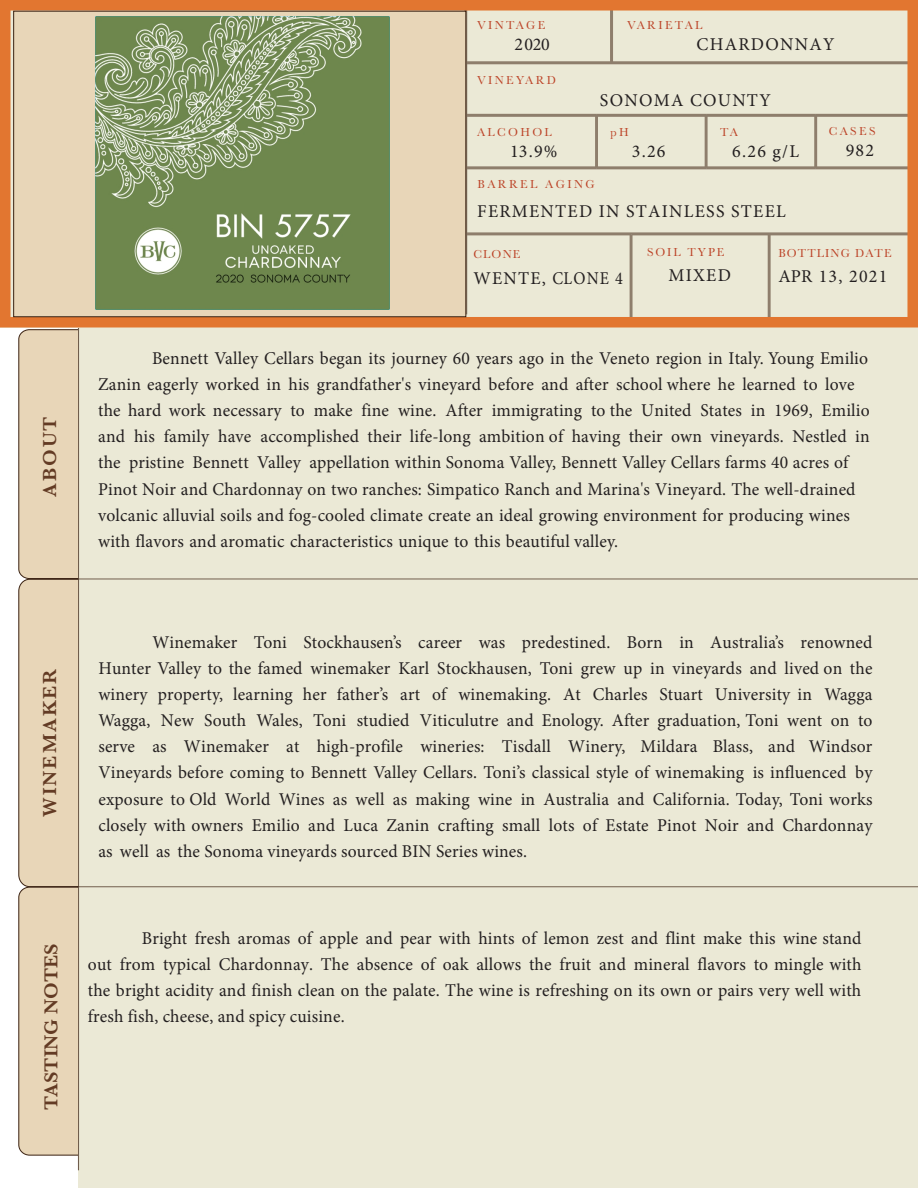
<style>
.page{position:relative;width:918px;height:1188px;background:#fff}
.page>*{position:absolute;margin:0;border:0;box-sizing:border-box;transform-origin:0 0}
.t1{font:600 19.5px "Baskerville";letter-spacing:.1em;color:#633b24}
.t2{font:600 19.5px "Baskerville";letter-spacing:.005em;color:#633b24}
.t3{font:18px/26.2px "Minion Pro";letter-spacing:.01em;color:#231f20;text-align:justify}
.t4{font:18px "Minion Pro";letter-spacing:.07em;color:#231f20}
.t5{font:12px "Baskerville";letter-spacing:.2em;color:#bc4327}
.t6{font:12px "Baskerville";letter-spacing:.09em;color:#bc4327}
.t7{font:12px "Baskerville";letter-spacing:.165em;color:#bc4327}
</style>
<div class="page">
<div style="left:79px;top:329px;width:839px;height:859px;background:#ebe9d6"></div>
<hr style="left:78px;top:326px;width:1px;height:844px;background:#3a2111">
<div style="left:18px;top:329px;width:60px;height:826px;background:#e8d6b8"></div>
<svg style="left:0;top:0;width:918px;height:328px;fill:#ebe9d6"></svg>
<img style="left:39px;top:58px;width:550px;height:313px">
<hr style="left:77px;top:886px;width:841px;height:1px;background:#3a2111">
<hr style="left:78px;top:579px;width:840px;height:1px;background:#3a2111">
<div style="left:13px;top:11px;width:453px;height:306px;background:#e8d6b8;border:1px solid #3a2111"></div>
<img style="left:96px;top:16px;width:293px;height:293px">
<p class="t1" style="left:36px;top:497px;width:82px;rotate:-90deg">ABOUT</p>
<p class="t5" style="left:477px;top:17px;width:70px">VINTAGE</p>
<p class="t3" style="left:515px;top:31px;width:37px">2020</p>
<p class="t5" style="left:477px;top:72px;width:81px">VINEYARD</p>
<p class="t5" style="left:477px;top:125px;width:76px">ALCOHOL</p>
<p class="t3" style="left:510px;top:138px;width:49px">13.9%</p>
<p class="t5" style="left:627px;top:17px;width:77px">VARIETAL</p>
<p class="t4" style="left:697px;top:32px;width:139px">CHARDONNAY</p>
<p class="t4" style="left:600px;top:88px;width:172px">SONOMA COUNTY</p>
<p class="t5" style="left:611px;top:125px;width:20px">pH</p>
<p class="t3" style="left:632px;top:138px;width:35px">3.26</p>
<p class="t5" style="left:720px;top:125px;width:19px">TA</p>
<p class="t3" style="left:732px;top:138px;width:68px">6.26 g/L</p>
<p class="t5" style="left:829px;top:123px;width:48px">CASES</p>
<p class="t3" style="left:846px;top:137px;width:30px">982</p>
<p class="t5" style="left:478px;top:176px;width:119px">BARREL AGING</p>
<p class="t4" style="left:477px;top:199px;width:310px">FERMENTED IN STAINLESS STEEL</p>
<p class="t5" style="left:473px;top:247px;width:49px">CLONE</p>
<p class="t4" style="left:473px;top:266px;width:151px">WENTE, CLONE 4</p>
<p class="t7" style="left:647px;top:245px;width:79px">SOIL TYPE</p>
<p class="t6" style="left:778px;top:245px;width:115px">BOTTLING DATE</p>
<p class="t4" style="left:778px;top:264px;width:110px">APR 13, 2021</p>
<p class="t3" style="left:669px;top:263px;width:64px">MIXED</p>
<p class="t3" style="left:98px;top:345px;width:773px;text-align:left;text-indent:54px">Bennett Valley Cellars began its journey 60 years ago in the Veneto region in Italy. Young Emilio Zanin eagerly worked in his grandfather's vineyard before and after school where he learned to love the hard work necessary to make fine wine. After immigrating to the United States in 1969, Emilio and his family have accomplished their life-long ambition of having their own vineyards. Nestled in the pristine Bennett Valley appellation within Sonoma Valley, Bennett Valley Cellars farms 40 acres of Pinot Noir and Chardonnay on two ranches: Simpatico Ranch and Marina's Vineyard. The well-drained volcanic alluvial soils and fog-cooled climate create an ideal growing environment for producing wines with flavors and aromatic characteristics unique to this beautiful valley.</p>
<p class="t1" style="left:36px;top:817px;width:149px;rotate:-90deg">WINEMAKER</p>
<p class="t2" style="left:38px;top:1110px;width:168px;rotate:-90deg">TASTING NOTES</p>
<p class="t3" style="left:98px;top:629px;width:776px;text-indent:54px">Winemaker Toni Stockhausen’s career was predestined. Born in Australia’s renowned Hunter Valley to the famed winemaker Karl Stockhausen, Toni grew up in vineyards and lived on the winery property, learning her father’s art of winemaking. At Charles Stuart University in Wagga Wagga, New South Wales, Toni studied Viticulutre and Enology. After graduation, Toni went on to serve as Winemaker at high-profile wineries: Tisdall Winery, Mildara Blass, and Windsor Vineyards before coming to Bennett Valley Cellars. Toni’s classical style of winemaking is influenced by exposure to Old World Wines as well as making wine in Australia and California. Today, Toni works closely with owners Emilio and Luca Zanin crafting small lots of Estate Pinot Noir and Chardonnay as well as the Sonoma vineyards sourced BIN Series wines.</p>
<p class="t3" style="left:88px;top:925px;width:775px;text-indent:54px">Bright fresh aromas of apple and pear with hints of lemon zest and flint make this wine stand out from typical Chardonnay. The absence of oak allows the fruit and mineral flavors to mingle with the bright acidity and finish clean on the palate. The wine is refreshing on its own or pairs very well with fresh fish, cheese, and spicy cuisine.</p>
</div>
